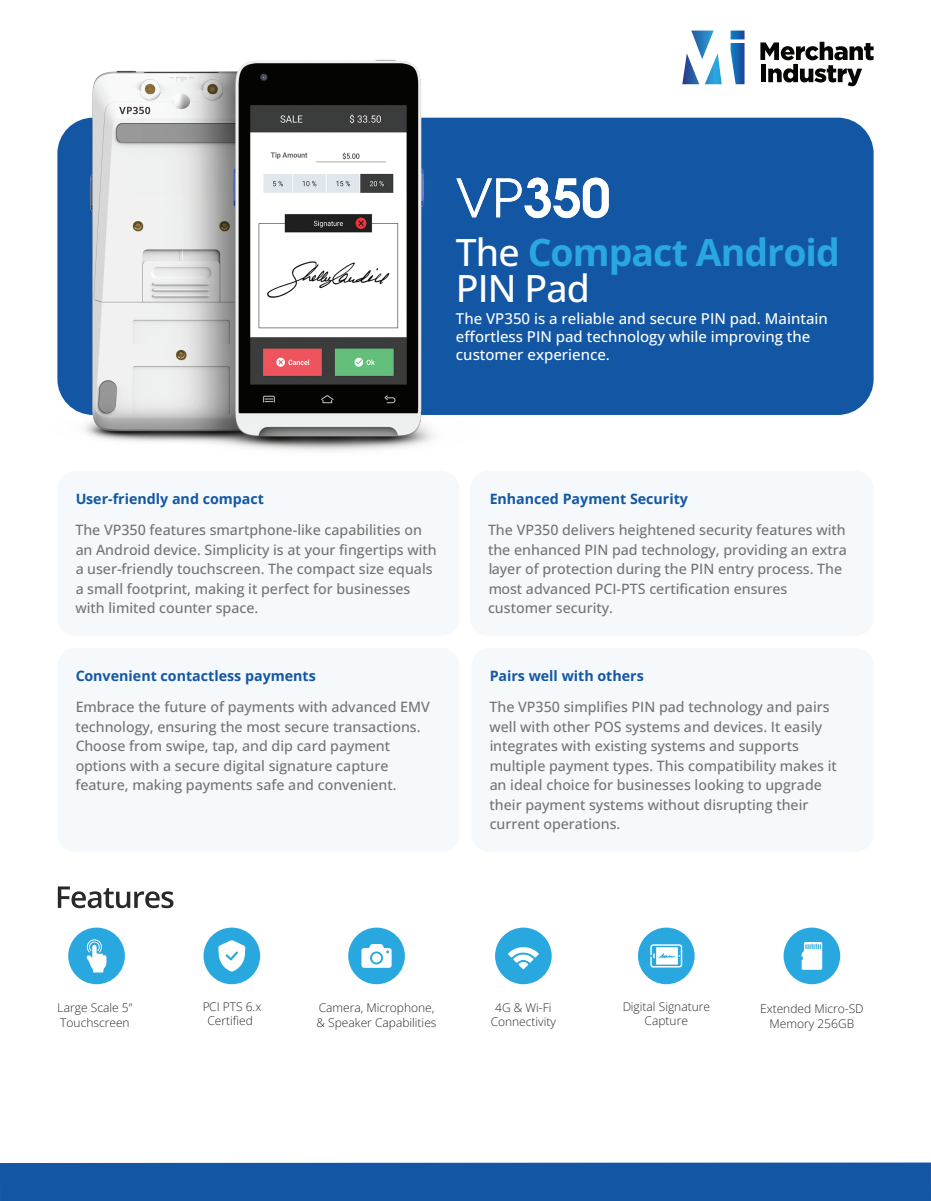
<style>
.page{position:relative;width:931px;height:1201px;background:#fff}
.page>*{position:absolute;margin:0;border:0;box-sizing:border-box;transform-origin:0 0}
.t1{font:600 52.5px "Avant Garde LT";color:#fff}
.t2{font:700 37.5px/36px "Open Sans";letter-spacing:-.025em;color:#29a8e0}
.t3{font:500 15px/18px "Open Sans";color:#fff}
.t4{font:500 14.25px/19.5px "Open Sans";color:#737373}
.t5{font:700 14.25px "Open Sans";color:#1357a4}
.t6{font:300 12px/14.4px "Open Sans";color:#282928;text-align:center}
.s1{font-weight:400}
.s2{font-weight:500;color:#fff}
</style>
<div class="page">
<div style="left:57px;top:118px;width:816px;height:297px;background:#1357a4;border-radius:36px"></div>
<svg style="left:58px;top:886px;width:115px;height:22px"></svg>
<div style="left:68px;top:927px;width:57px;height:57px;background:#29a8e0;border-radius:28px"></div>
<svg style="left:86px;top:939px;width:21px;height:33px"></svg>
<div style="left:495px;top:927px;width:57px;height:57px;background:#29a8e0;border-radius:28px"></div>
<svg style="left:508px;top:947px;width:31px;height:22px"></svg>
<div style="left:783px;top:927px;width:57px;height:57px;background:#29a8e0;border-radius:28px"></div>
<svg style="left:801px;top:942px;width:21px;height:28px"></svg>
<div style="left:203px;top:927px;width:57px;height:57px;background:#29a8e0;border-radius:28px"></div>
<svg style="left:218px;top:940px;width:27px;height:31px"></svg>
<div style="left:348px;top:927px;width:57px;height:57px;background:#29a8e0;border-radius:28px"></div>
<svg style="left:361px;top:944px;width:31px;height:24px"></svg>
<div style="left:638px;top:927px;width:56px;height:57px;background:#29a8e0;border-radius:28px"></div>
<svg style="left:650px;top:944px;width:32px;height:23px"></svg>
<div style="left:57px;top:471px;width:402px;height:165px;background:#f5f9fb;border-radius:18px"></div>
<div style="left:470px;top:471px;width:403px;height:165px;background:#f5f9fb;border-radius:18px"></div>
<div style="left:57px;top:648px;width:402px;height:204px;background:#f5f9fb;border-radius:18px"></div>
<div style="left:471px;top:648px;width:402px;height:204px;background:#f5f9fb;border-radius:18px"></div>
<img style="left:57px;top:59px;width:422px;height:392px">
<div style="left:0;top:1162px;width:931px;height:39px;background:#1357a4"></div>
<svg style="left:682px;top:31px;width:62px;height:53px"></svg>
<svg style="left:760px;top:42px;width:113px;height:44px"></svg>
<h1 class="t1" style="left:456px;top:164px;width:156px"><span class="s1">VP</span>350</h1>
<h2 class="t2" style="left:456px;top:233px;width:385px"><span class="s2">The</span> Compact Android<br><span class="s2">PIN Pad</span></h2>
<p class="t3" style="left:456px;top:310px;width:373px">The VP350 is a reliable and secure PIN pad. Maintain effortless PIN pad technology while improving the customer experience.</p>
<p class="t5" style="left:75px;top:488px;width:190px">User-friendly and compact</p>
<p class="t4" style="left:75px;top:520px;width:363px">The VP350 features smartphone-like capabilities on an Android device. Simplicity is at your fingertips with a user-friendly touchscreen. The compact size equals a small footprint, making it perfect for businesses with limited counter space.</p>
<p class="t5" style="left:75px;top:665px;width:242px">Convenient contactless payments</p>
<p class="t4" style="left:75px;top:697px;width:356px">Embrace the future of payments with advanced EMV technology, ensuring the most secure transactions.<br>Choose from swipe, tap, and dip card payment options with a secure digital signature capture feature, making payments safe and convenient.</p>
<p class="t5" style="left:489px;top:488px;width:200px">Enhanced Payment Security</p>
<p class="t4" style="left:488px;top:520px;width:360px">The VP350 delivers heightened security features with the enhanced PIN pad technology, providing an extra layer of protection during the PIN entry process. The most advanced PCI-PTS certification ensures customer security.</p>
<p class="t5" style="left:489px;top:665px;width:156px">Pairs well with others</p>
<p class="t4" style="left:489px;top:697px;width:349px">The VP350 simplifies PIN pad technology and pairs well with other POS systems and devices. It easily integrates with existing systems and supports multiple payment types. This compatibility makes it an ideal choice for businesses looking to upgrade their payment systems without disrupting their current operations.</p>
<p class="t6" style="left:58px;top:1000px;width:76px;text-align:left">Large Scale 5”<br>Touchscreen</p>
<p class="t6" style="left:202px;top:999px;width:61px">PCI PTS 6.x<br>Certified</p>
<p class="t6" style="left:316px;top:1000px;width:121px;text-align:left">Camera, Microphone, &amp; Speaker Capabilities</p>
<p class="t6" style="left:622px;top:999px;width:89px">Digital Signature<br>Capture</p>
<p class="t6" style="left:491px;top:1000px;width:67px">4G &amp; Wi-Fi<br>Connectivity</p>
<p class="t6" style="left:760px;top:1001px;width:105px">Extended Micro-SD<br>Memory 256GB</p>
</div>
